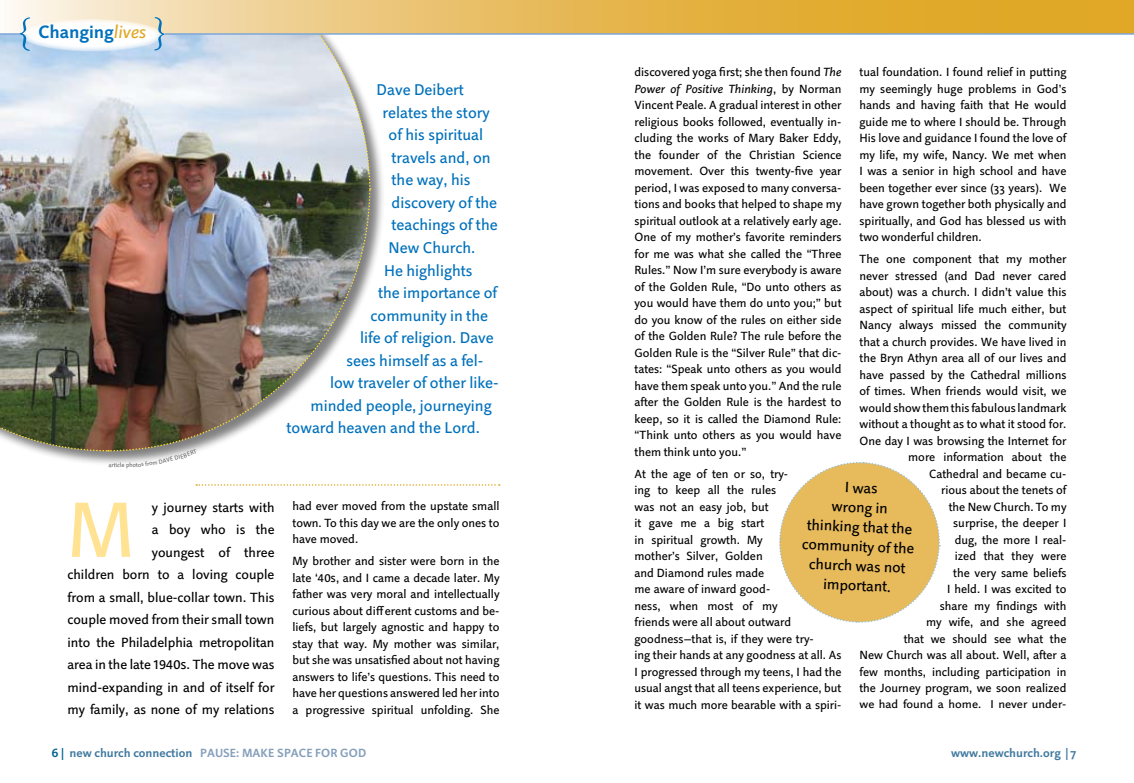
<style>
.page{position:relative;width:1134px;height:783px;background:#fff}
.page>*{position:absolute;margin:0;border:0;box-sizing:border-box;transform-origin:0 0}
.t1{font:79.35px "Projekt LT";color:#ffe292}
.t2{font:700 18px "Projekt LT";color:#0071bc}
.t3{font:15.75px "Projekt LT";color:#0071bc}
.t4{font:15px/19.5px "Projekt LT";color:#000;text-align:center}
.t5{font:13.5px/22.5px "Projekt LT";color:#000;text-align:right}
.t6{font:12px/16.5px "Projekt LT";color:#000;text-align:justify}
.t7{font:700 12px "Projekt LT";color:#859fbb}
.t8{font:700 12px "Projekt LT";color:#3f799f}
.t9{font:11.4px "Projekt LT";color:#000;scale:1.05 1}
.t10{font:6px "Projekt LT";color:#636467}
.s1{font-weight:400;font-style:italic;color:#e0a826}
.s2{font-family:"Projekt LT SC"}
.s3{color:#00668f}
.s4{color:#3f799f}
.s5{font-style:italic}
</style>
<div class="page">
<div style="left:0;top:0;width:385px;height:466px;background:#000;opacity:.5"></div>
<img style="left:109px;top:189px;width:262px;height:263px">
<img style="left:109px;top:35px;width:262px;height:153px">
<svg style="left:109px;top:0;width:1025px;height:33px;background:#e6b958"></svg>
<svg style="left:21px;top:19px;width:142px;height:32px"></svg>
<img style="left:0;top:0;width:109px;height:452px">
<svg style="left:154px;top:17px;width:11px;height:33px"></svg>
<hr style="left:165px;top:33px;width:969px;height:2px;background:#7da7d8">
<svg style="left:779px;top:462px;width:162px;height:161px"></svg>
<svg style="left:196px;top:484px;width:304px;height:2px"></svg>
<svg style="left:109px;top:463px;width:11px;height:3px"></svg>
<svg style="left:126px;top:449px;width:71px;height:17px"></svg>
<h2 class="t2" style="left:39px;top:21px;width:109px">Changing<span class="s1">lives</span></h2>
<p class="t10" style="left:120px;top:462px;width:6px">le</p>
<h3 class="t3" style="left:377px;top:81px;width:89px">Dave Deibert</h3>
<h3 class="t3" style="left:383px;top:104px;width:108px">relates the story</h3>
<h3 class="t3" style="left:389px;top:126px;width:96px">of his spiritual</h3>
<h3 class="t3" style="left:392px;top:149px;width:101px">travels and, on</h3>
<h3 class="t3" style="left:392px;top:171px;width:80px">the way, his</h3>
<h3 class="t3" style="left:392px;top:194px;width:107px">discovery of the</h3>
<h3 class="t3" style="left:392px;top:216px;width:108px">teachings of the</h3>
<h3 class="t3" style="left:389px;top:239px;width:88px">New Church.</h3>
<h3 class="t3" style="left:384px;top:261px;width:90px">He highlights</h3>
<h3 class="t3" style="left:378px;top:284px;width:121px">the importance of</h3>
<h3 class="t3" style="left:371px;top:306px;width:119px">community in the</h3>
<h3 class="t3" style="left:360px;top:329px;width:135px">life of religion. Dave</h3>
<h3 class="t3" style="left:347px;top:351px;width:138px">sees himself as a fel-</h3>
<h3 class="t3" style="left:330px;top:374px;width:170px">low traveler of other like-</h3>
<h3 class="t3" style="left:311px;top:396px;width:183px">minded people, journeying</h3>
<h3 class="t3" style="left:287px;top:419px;width:195px">toward heaven and the Lord.</h3>
<p class="t5" style="left:67px;top:496px;width:209px">y journey starts with<br>a boy who is the<br>youngest of three<br>children born to a loving couple from a small, blue-collar town. This couple moved from their small town into the Philadelphia metropolitan area in the late <span class="s2">1940s</span>. The move was mind-expanding in and of itself for my family, as none of my relations</p>
<h1 class="t1" style="left:68px;top:485px;width:68px">M</h1>
<p class="t6" style="left:292px;top:498px;width:209px">had ever moved from the upstate small town. To this day we are the only ones to have moved.</p>
<p class="t6" style="left:292px;top:553px;width:209px">My brother and sister were born in the late ‘<span class="s2">40s</span>, and I came a decade later. My father was very moral and intellectually curious about different customs and be&shy;liefs, but largely agnostic and happy to stay that way. My mother was similar, but she was unsatisfied about not having answers to life’s questions. This need to have her questions answered led her into a progressive spiritual unfolding. She</p>
<p class="t7" style="left:52px;top:746px;width:307px"><span class="s3">6 |</span> <span class="s4">new church connection</span> PAUSE: MAKE SPACE FOR GOD</p>
<p class="t6" style="left:634px;top:64px;width:209px">discovered yoga first; she then found <span class="s5">The Power of Positive Thinking</span>, by Norman Vincent Peale. A gradual interest in other religious books followed, eventually in&shy;cluding the works of Mary Baker Eddy, the founder of the Christian Science movement. Over this twenty-five year period, I was exposed to many conversa&shy;tions and books that helped to shape my spiritual outlook at a relatively early age.<br>One of my mother’s favorite reminders for me was what she called the “Three Rules.” Now I’m sure everybody is aware of the Golden Rule, “Do unto others as you would have them do unto you;” but do you know of the rules on either side of the Golden Rule? The rule before the Golden Rule is the “Silver Rule” that dic&shy;tates: “Speak unto others as you would have them speak unto you.” And the rule after the Golden Rule is the hardest to keep, so it is called the Diamond Rule: “Think unto others as you would have them think unto you.”</p>
<p class="t6" style="left:634px;top:466px;width:209px;text-align:left">At the age of ten or so, try-<br>ing to keep all the rules<br>was not an easy job, but<br>it gave me a big start<br>in spiritual growth. My<br>mother’s Silver, Golden<br>and Diamond rules made<br>me aware of inward good-<br>ness, when most of my<br>friends were all about outward goodness—that is, if they were try-<br>ing their hands at any goodness at all. As<br>I progressed through my teens, I had the usual angst that all teens experience, but it was much more bearable with a spiri-</p>
<p class="t6" style="left:860px;top:64px;width:209px">tual foundation. I found relief in putting my seemingly huge problems in God’s hands and having faith that He would guide me to where I should be. Through His love and guidance I found the love of my life, my wife, Nancy. We met when I was a senior in high school and have been together ever since (33 years). We have grown together both physically and spiritually, and God has blessed us with two wonderful children.</p>
<p class="t6" style="left:859px;top:251px;width:209px;text-align:right">The one component that my mother never stressed (and Dad never cared about) was a church. I didn’t value this aspect of spiritual life much either, but<br>Nancy always missed the community that a church provides. We have lived in the Bryn Athyn area all of our lives and have passed by the Cathedral millions of times. When friends would visit, we would show them this fabulous landmark without a thought as to what it stood for.<br>One day I was browsing the Internet for more information about the<br>Cathedral and became cu-<br>rious about the tenets of<br>the New Church. To my<br>surprise, the deeper I<br>dug, the more I real-<br>ized that they were<br>the very same beliefs<br>I held. I was excited to<br>share my findings with<br>my wife, and she agreed<br>that we should see what the<br>New Church was all about. Well, after a few months, including participation in the Journey program, we soon realized</p>
<p class="t9" style="left:860px;top:698px;width:199px">we had found a home. I never under-</p>
<p class="t4" style="left:806px;top:475px;width:114px;rotate:3deg">I was<br>wrong in thinking that the community of the church was not</p>
<p class="t4" style="left:824px;top:574px;width:69px;rotate:3deg">important.</p>
<p class="t8" style="left:951px;top:746px;width:127px">www.newchurch.org | 7</p>
</div>
